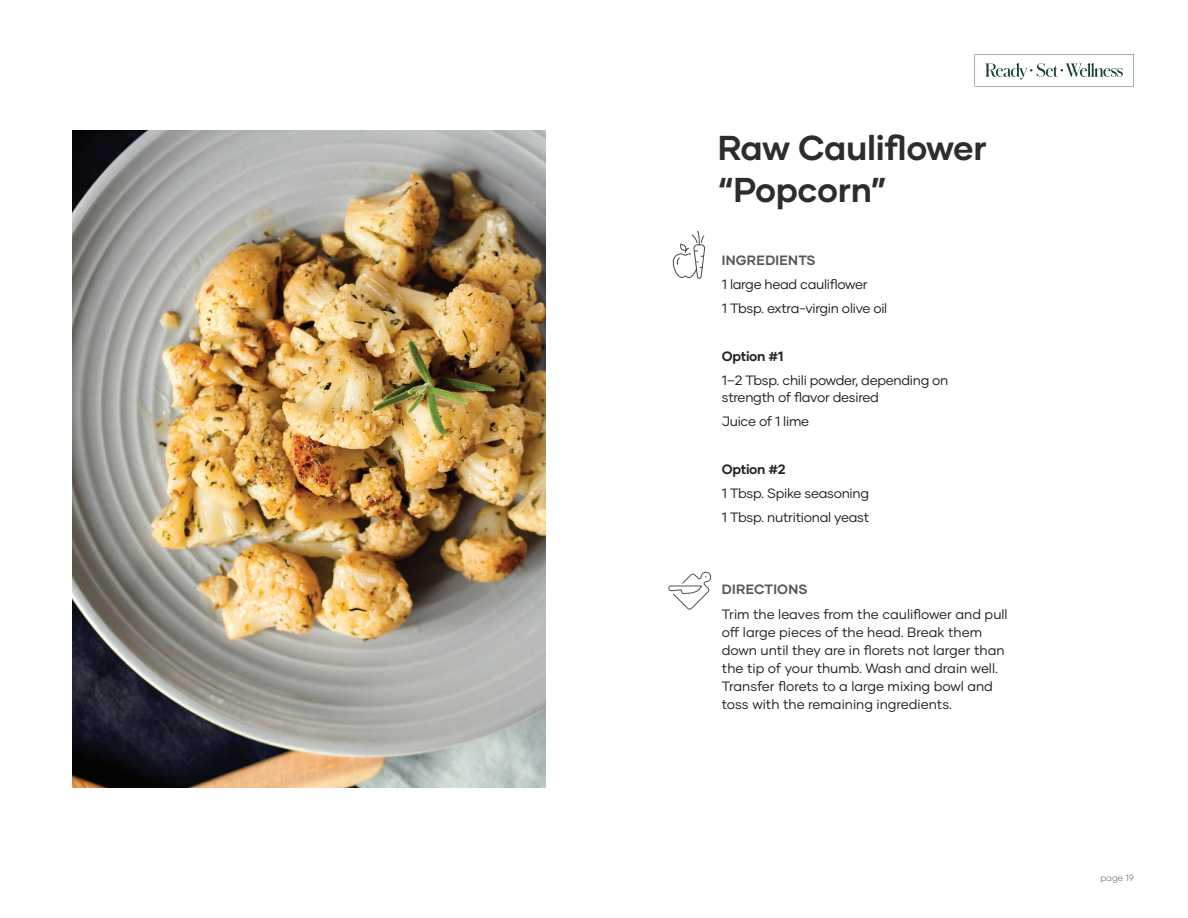
<style>
.page{position:relative;width:1188px;height:918px;background:#fff}
.page>*{position:absolute;margin:0;border:0;box-sizing:border-box;transform-origin:0 0}
.t1{font:700 34.5px/42px "Gilmer";letter-spacing:-.01em;color:#2c2d2d}
.t2{font:13.5px/18px "Gilmer";color:#231f20}
.t3{font:13.5px/24px "Gilmer";letter-spacing:-.02em;color:#231f20}
.t4{font:700 13.5px "Gilmer";letter-spacing:.02em;color:#57585a}
.t5{font:700 13.5px "Gilmer";letter-spacing:-.02em;color:#231f20}
.t6{font:300 9px "Gilmer";letter-spacing:.005em;color:#57585a}
</style>
<div class="page">
<svg style="left:975px;top:54px;width:159px;height:33px"></svg>
<img style="left:72px;top:131px;width:473px;height:657px">
<svg style="left:668px;top:571px;width:44px;height:39px"></svg>
<svg style="left:673px;top:231px;width:32px;height:48px"></svg>
<h1 class="t1" style="left:718px;top:126px;width:271px">Raw Cauliflower “Popcorn”</h1>
<p class="t4" style="left:722px;top:252px;width:95px">INGREDIENTS</p>
<p class="t3" style="left:722px;top:273px;width:167px">1 large head cauliflower<br>1 Tbsp. extra-virgin olive oil</p>
<p class="t5" style="left:722px;top:348px;width:63px">Option #1</p>
<p class="t3" style="left:722px;top:372px;width:228px;line-height:16.5px">1–2 Tbsp. chili powder, depending on strength of flavor desired</p>
<p class="t3" style="left:722px;top:409px;width:89px">Juice of 1 lime</p>
<p class="t5" style="left:722px;top:461px;width:65px">Option #2</p>
<p class="t3" style="left:722px;top:481px;width:149px">1 Tbsp. Spike seasoning<br>1 Tbsp. nutritional yeast</p>
<p class="t4" style="left:722px;top:581px;width:87px">DIRECTIONS</p>
<p class="t2" style="left:722px;top:606px;width:287px">Trim the leaves from the cauliflower and pull off large pieces of the head. Break them down until they are in florets not larger than the tip of your thumb. Wash and drain well.<br>Transfer florets to a large mixing bowl and toss with the remaining ingredients.</p>
<p class="t6" style="left:1100px;top:872px;width:35px">page 19</p>
</div>
